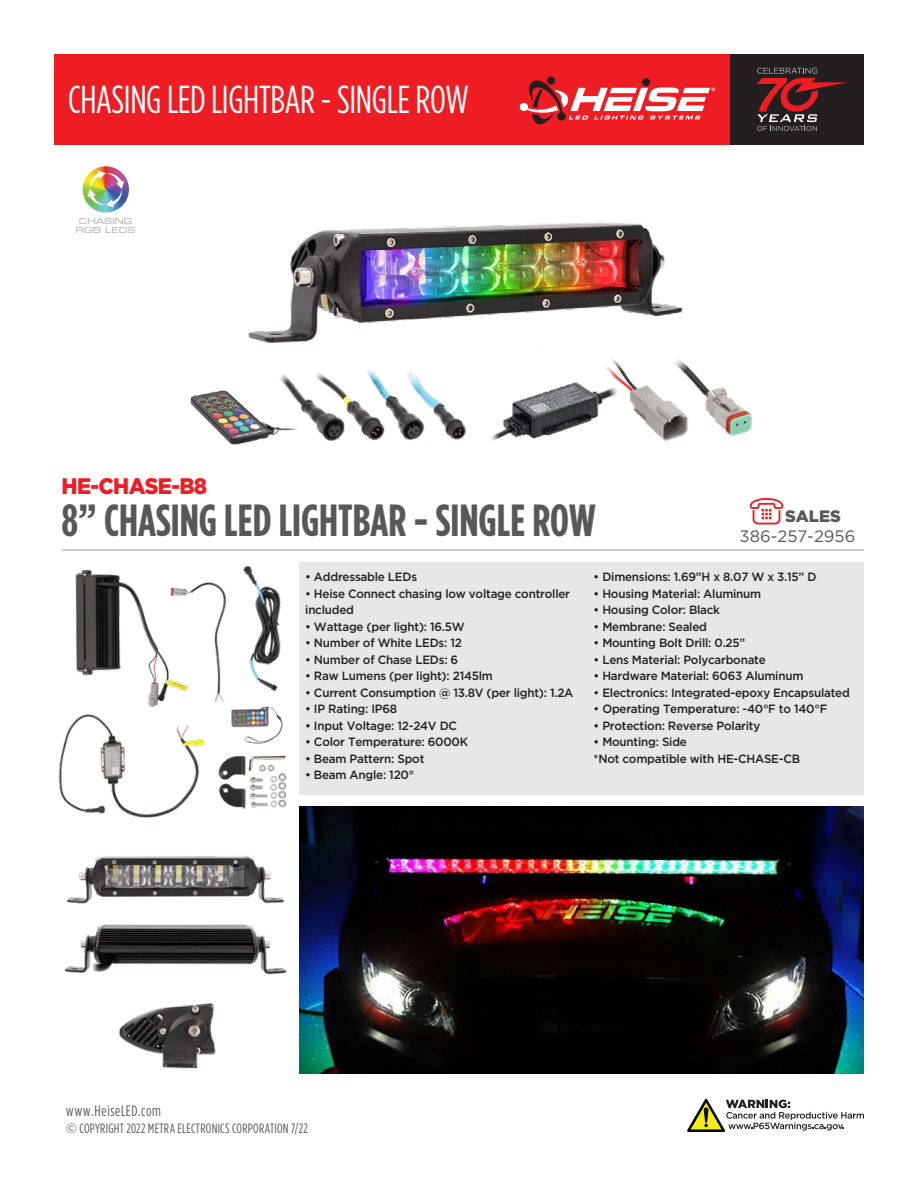
<style>
.page{position:relative;width:918px;height:1188px;background:#fff}
.page>*{position:absolute;margin:0;border:0;box-sizing:border-box;transform-origin:0 0}
.t1{font:700 45px "Gotham Condensed";color:#57585a}
.t2{font:39px "Gotham Condensed";letter-spacing:-.01em;color:#fff}
.t3{font:900 22.5px "Gotham";letter-spacing:-.03em;color:#ee1d23;scale:.94 1}
.t4{font:16.5px "Gotham";color:#57585a}
.t5{font:900 16.5px "Gotham";color:#57585a}
.t6{font:15px "Gotham Condensed";letter-spacing:.04em;color:#57585a}
.t7{font:13.5px "Gotham Condensed";letter-spacing:.02em;color:#57585a}
.t8{font:500 12px/16.5px "Gotham";letter-spacing:-.02em;color:#231f20}
.t9{font:8.25px/8.2px "Eurostile Extended Two";color:#a7abad;text-align:center}
.s1{font-family:"Gotham"}
</style>
<div class="page">
<div style="left:54px;top:54px;width:810px;height:91px;background:#ee1d23"></div>
<div style="left:730px;top:54px;width:134px;height:91px;background:#231f20"></div>
<svg style="left:756px;top:68px;width:91px;height:63px"></svg>
<hr style="left:62px;top:549px;width:802px;height:2px;background:#babbbe">
<div style="left:547px;top:77px;width:8px;height:8px;background:#231f20;border-radius:50%"></div>
<svg style="left:520px;top:79px;width:195px;height:45px"></svg>
<svg style="left:687px;top:1099px;width:177px;height:33px"></svg>
<svg style="left:750px;top:498px;width:33px;height:27px"></svg>
<div style="left:300px;top:563px;width:564px;height:232px;background:#e6e7e9"></div>
<svg style="left:83px;top:167px;width:46px;height:46px"></svg>
<img style="left:58px;top:549px;width:259px;height:285px">
<img style="left:119px;top:1003px;width:97px;height:66px">
<img style="left:64px;top:924px;width:223px;height:51px">
<img style="left:66px;top:855px;width:219px;height:49px">
<img style="left:248px;top:221px;width:436px;height:122px">
<img style="left:190px;top:370px;width:259px;height:75px">
<img style="left:449px;top:382px;width:146px;height:59px">
<img style="left:595px;top:359px;width:157px;height:82px">
<img style="left:300px;top:807px;width:564px;height:267px">
<h2 class="t2" style="left:68px;top:78px;width:402px">CHASING LED LIGHTBAR - SINGLE ROW</h2>
<p class="t9" style="left:76px;top:217px;width:61px">CHASING<br>RGB LEDS</p>
<h3 class="t3" style="left:62px;top:473px;width:156px">HE-CHASE-B8</h3>
<h1 class="t1" style="left:62px;top:495px;width:536px">8” CHASING LED LIGHTBAR - SINGLE ROW</h1>
<h3 class="t5" style="left:785px;top:507px;width:57px">SALES</h3>
<h3 class="t4" style="left:740px;top:527px;width:117px">386-257-2956</h3>
<p class="t8" style="left:305px;top:568px;width:113px">• Addressable LEDs</p>
<p class="t8" style="left:305px;top:585px;width:266px">• Heise Connect chasing low voltage controller included</p>
<p class="t8" style="left:305px;top:618px;width:161px">• Wattage (per light): 16.5W</p>
<p class="t8" style="left:305px;top:634px;width:158px">• Number of White LEDs: 12</p>
<p class="t8" style="left:305px;top:651px;width:155px">• Number of Chase LEDs: 6</p>
<p class="t8" style="left:305px;top:667px;width:189px">• Raw Lumens (per light): 2145lm</p>
<p class="t8" style="left:305px;top:684px;width:270px">• Current Consumption @ 13.8V (per light): 1.2A</p>
<p class="t8" style="left:305px;top:700px;width:93px">• IP Rating: IP68</p>
<p class="t8" style="left:305px;top:717px;width:153px">• Input Voltage: 12-24V DC</p>
<p class="t8" style="left:305px;top:733px;width:164px">• Color Temperature: 6000K</p>
<p class="t8" style="left:305px;top:750px;width:121px">• Beam Pattern: Spot</p>
<p class="t8" style="left:305px;top:766px;width:111px">• Beam Angle: 120°</p>
<p class="t8" style="left:594px;top:568px;width:224px">• Dimensions: 1.69”H x 8.07 W x 3.15” D</p>
<p class="t8" style="left:594px;top:585px;width:169px">• Housing Material: Aluminum</p>
<p class="t8" style="left:594px;top:601px;width:128px">• Housing Color: Black</p>
<p class="t8" style="left:594px;top:618px;width:115px">• Membrane: Sealed</p>
<p class="t8" style="left:594px;top:634px;width:153px">• Mounting Bolt Drill: 0.25”</p>
<p class="t8" style="left:594px;top:651px;width:174px">• Lens Material: Polycarbonate</p>
<p class="t8" style="left:594px;top:667px;width:211px">• Hardware Material: 6063 Aluminum</p>
<p class="t8" style="left:594px;top:684px;width:258px">• Electronics: Integrated-epoxy Encapsulated</p>
<p class="t8" style="left:594px;top:700px;width:235px">• Operating Temperature: -40°F to 140°F</p>
<p class="t8" style="left:594px;top:717px;width:168px">• Protection: Reverse Polarity</p>
<p class="t8" style="left:594px;top:733px;width:208px">• Mounting: Side<br>*Not compatible with HE-CHASE-CB</p>
<p class="t6" style="left:66px;top:1103px;width:97px">www.HeiseLED.com</p>
<p class="t7" style="left:66px;top:1121px;width:244px"><span class="s1">©</span> COPYRIGHT 2022 METRA ELECTRONICS CORPORATION 7/22</p>
</div>
